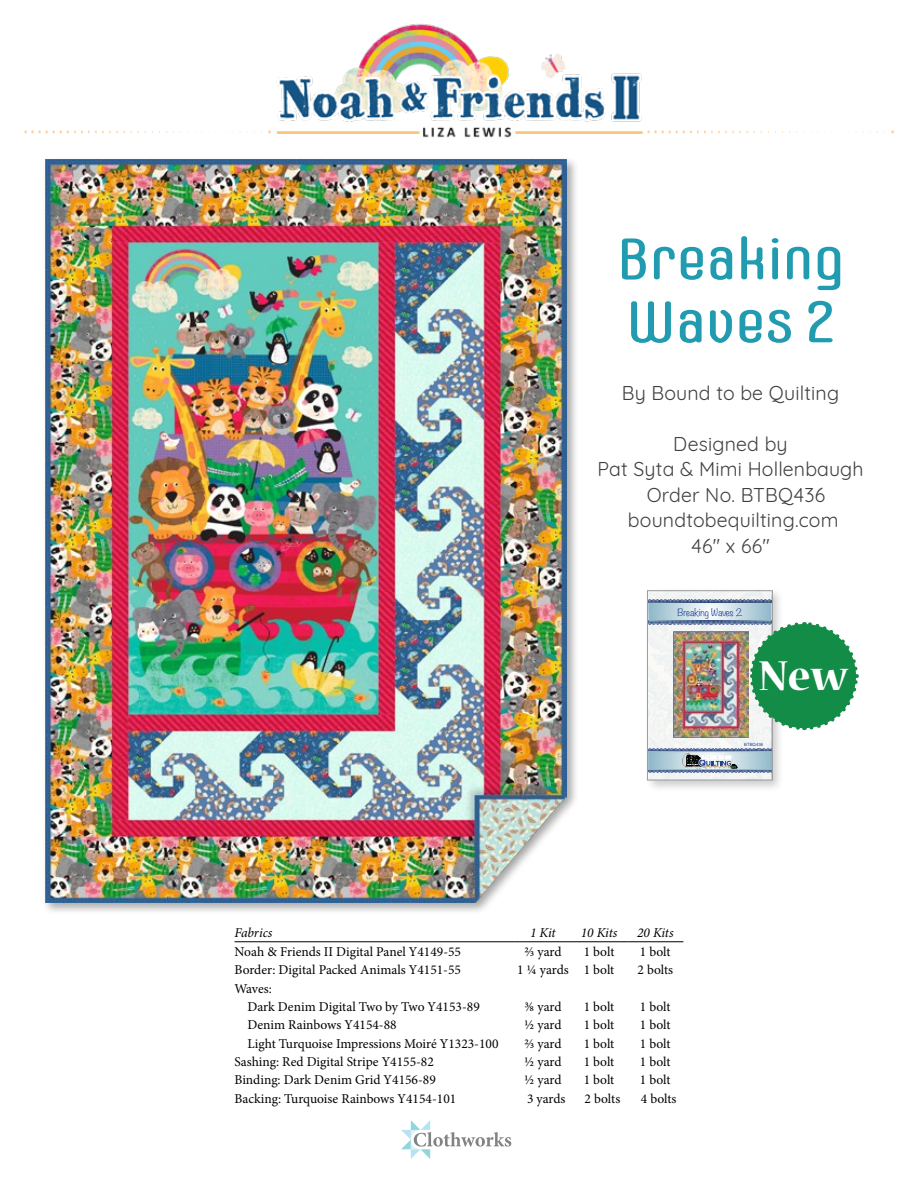
<style>
.page{position:relative;width:918px;height:1188px;background:#fff}
.page>*{position:absolute;margin:0;border:0;box-sizing:border-box;transform-origin:0 0}
.t1{font:58.5px/63px "Carl Marx";color:#209baf;scale:1.34 1}
.t2{font:700 46.5px "Nueva Std";color:#fff}
.t3{font:19.5px/25.5px "Quicksand";letter-spacing:.01em;color:#404040;text-align:center}
.t4{font:13.5px/18.3px "Minion Pro";color:#000}
.t5{font:italic 13.5px "Minion Pro";letter-spacing:-.01em;color:#000}
.t6{font:300 9.3px "Noteworthy";letter-spacing:-.01em;color:#1f4392}
.t7{font:4.35px "Arial";color:#1f4392}
</style>
<div class="page">
<svg style="left:33px;top:130px;width:201px;height:4px"></svg>
<img style="left:240px;top:24px;width:416px;height:114px">
<svg style="left:656px;top:130px;width:237px;height:4px"></svg>
<svg style="left:401px;top:1120px;width:110px;height:39px"></svg>
<div style="left:42px;top:156px;width:537px;height:759px;background:#000;opacity:.32"></div>
<img style="left:45px;top:159px;width:522px;height:744px">
<hr style="left:235px;top:942px;width:280px;height:1px;background:#000">
<hr style="left:515px;top:942px;width:56px;height:1px;background:#000">
<hr style="left:571px;top:942px;width:56px;height:1px;background:#000">
<hr style="left:627px;top:942px;width:56px;height:1px;background:#000">
<div style="left:644px;top:587px;width:141px;height:205px;background:#000;opacity:.2"></div>
<img style="left:649px;top:593px;width:122px;height:185px">
<img style="left:649px;top:600px;width:122px;height:3px">
<img style="left:649px;top:621px;width:99px;height:3px">
<svg style="left:651px;top:605px;width:118px;height:14px;background:#c8dbe4"></svg>
<div style="left:649px;top:603px;width:122px;height:18px;border:1px solid #8fb8c9"></div>
<svg style="left:649px;top:748px;width:122px;height:25px;background:#9bb0c0"></svg>
<img style="left:674px;top:631px;width:74px;height:106px">
<div style="left:647px;top:591px;width:126px;height:189px;border:1px solid #999b9e"></div>
<svg style="left:748px;top:620px;width:111px;height:112px"></svg>
<h1 class="t1" style="left:616px;top:227px;width:172px">Breaking<br>Waves 2</h1>
<h3 class="t3" style="left:622px;top:378px;width:219px">By Bound to be Quilting</h3>
<h3 class="t3" style="left:597px;top:429px;width:267px">Designed by<br>Pat Syta &amp; Mimi Hollenbaugh<br>Order No. BTBQ436 boundtobequilting.com<br>46" x 66"</h3>
<p class="t6" style="left:678px;top:604px;width:66px">Breaking Waves 2</p>
<h2 class="t2" style="left:759px;top:654px;width:91px">New</h2>
<p class="t7" style="left:744px;top:741px;width:20px">BTBQ436</p>
<p class="t5" style="left:235px;top:924px;width:39px">Fabrics</p>
<p class="t5" style="left:530px;top:924px;width:27px">1 Kit</p>
<p class="t5" style="left:581px;top:924px;width:38px">10 Kits</p>
<p class="t5" style="left:637px;top:924px;width:38px">20 Kits</p>
<p class="t4" style="left:235px;top:943px;width:228px">Noah &amp; Friends II Digital Panel Y4149-55</p>
<p class="t4" style="left:524px;top:943px;width:39px">⅔ yard</p>
<p class="t4" style="left:584px;top:943px;width:32px">1 bolt</p>
<p class="t4" style="left:640px;top:943px;width:32px">1 bolt</p>
<p class="t4" style="left:235px;top:961px;width:228px">Border: Digital Packed Animals Y4151-55</p>
<p class="t4" style="left:517px;top:961px;width:99px">1 ¼ yards 1 bolt</p>
<p class="t4" style="left:637px;top:961px;width:37px">2 bolts</p>
<p class="t4" style="left:247px;top:979px;width:234px;text-indent:-13px">Waves:<br>Dark Denim Digital Two by Two Y4153-89</p>
<p class="t4" style="left:524px;top:998px;width:39px">⅜ yard</p>
<p class="t4" style="left:584px;top:998px;width:32px">1 bolt</p>
<p class="t4" style="left:640px;top:998px;width:32px">1 bolt</p>
<p class="t4" style="left:247px;top:1016px;width:151px">Denim Rainbows Y4154-88</p>
<p class="t4" style="left:524px;top:1016px;width:39px">½ yard</p>
<p class="t4" style="left:584px;top:1016px;width:32px">1 bolt</p>
<p class="t4" style="left:640px;top:1016px;width:32px">1 bolt</p>
<p class="t4" style="left:247px;top:1034px;width:253px">Light Turquoise Impressions Moiré Y1323-100</p>
<p class="t4" style="left:524px;top:1034px;width:39px">⅔ yard</p>
<p class="t4" style="left:584px;top:1034px;width:32px">1 bolt</p>
<p class="t4" style="left:640px;top:1034px;width:32px">1 bolt</p>
<p class="t4" style="left:235px;top:1053px;width:201px">Sashing: Red Digital Stripe Y4155-82</p>
<p class="t4" style="left:524px;top:1053px;width:39px">½ yard</p>
<p class="t4" style="left:584px;top:1053px;width:32px">1 bolt</p>
<p class="t4" style="left:640px;top:1053px;width:32px">1 bolt</p>
<p class="t4" style="left:235px;top:1071px;width:203px">Binding: Dark Denim Grid Y4156-89</p>
<p class="t4" style="left:524px;top:1071px;width:39px">½ yard</p>
<p class="t4" style="left:584px;top:1071px;width:32px">1 bolt</p>
<p class="t4" style="left:640px;top:1071px;width:32px">1 bolt</p>
<p class="t4" style="left:235px;top:1089px;width:223px">Backing: Turquoise Rainbows Y4154-101</p>
<p class="t4" style="left:527px;top:1089px;width:40px">3 yards</p>
<p class="t4" style="left:585px;top:1089px;width:37px">2 bolts</p>
<p class="t4" style="left:641px;top:1089px;width:37px">4 bolts</p>
</div>
